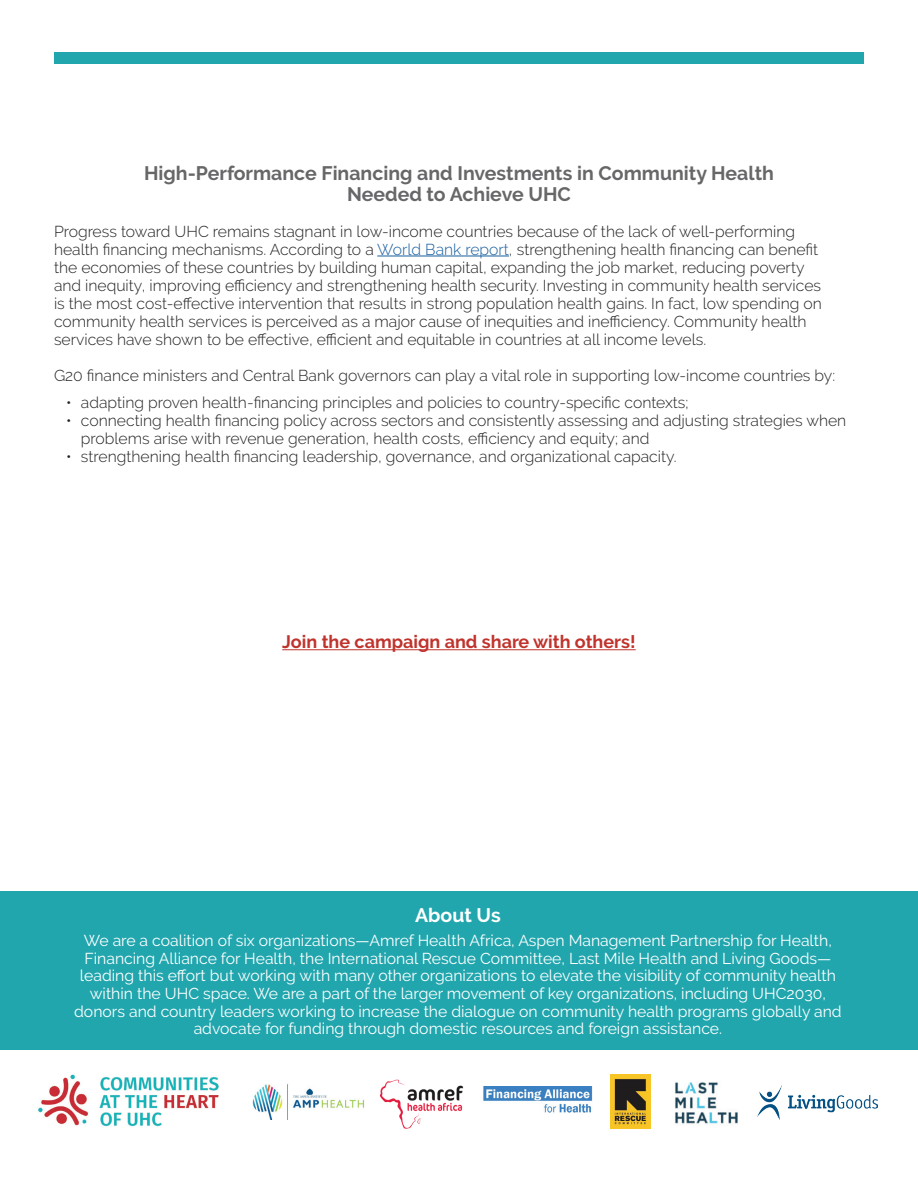
<style>
.page{position:relative;width:918px;height:1188px;background:#fff}
.page>*{position:absolute;margin:0;border:0;box-sizing:border-box;transform-origin:0 0}
.t1{font:700 19.5px/21px "Raleway";color:#67676a;text-align:center}
.t2{font:700 19.5px "Raleway";color:#fff}
.t3{font:700 18px "Raleway";color:#c0332c}
.t4{font:300 15.75px/18px "Raleway";color:#231f20}
.t5{font:15.75px/17.7px "Raleway";color:#fff;text-align:center}
.s1{color:#175d9e}
</style>
<div class="page">
<hr style="left:377px;top:256px;width:132px;height:1px;background:#175d9e">
<hr style="left:282px;top:649px;width:354px;height:1px;background:#c0332c">
<div style="left:0;top:891px;width:917px;height:159px;background:#21a6ae"></div>
<img style="left:758px;top:1085px;width:119px;height:34px">
<img style="left:253px;top:1084px;width:112px;height:35px">
<img style="left:380px;top:1079px;width:84px;height:49px">
<img style="left:675px;top:1082px;width:63px;height:42px">
<img style="left:610px;top:1074px;width:41px;height:54px">
<img style="left:483px;top:1087px;width:110px;height:26px">
<img style="left:38px;top:1074px;width:181px;height:53px">
<div style="left:54px;top:52px;width:810px;height:12px;background:#21a6ae"></div>
<p class="t1" style="left:144px;top:163px;width:631px">High-Performance Financing and Investments in Community Health<br>Needed to Achieve UHC</p>
<p class="t4" style="left:54px;top:222px;width:769px">Progress toward UHC remains stagnant in low-income countries because of the lack of well-performing health financing mechanisms. According to a <span class="s1">World Bank report</span>, strengthening health financing can benefit the economies of these countries by building human capital, expanding the job market, reducing poverty and inequity, improving efficiency and strengthening health security. Investing in community health services is the most cost-effective intervention that results in strong population health gains. In fact, low spending on community health services is perceived as a major cause of inequities and inefficiency. Community health services have shown to be effective, efficient and equitable in countries at all income levels.</p>
<p class="t4" style="left:54px;top:366px;width:783px">G20 finance ministers and Central Bank governors can play a vital role in supporting low-income countries by:</p>
<p class="t4" style="left:66px;top:393px;width:624px">• adapting proven health-financing principles and policies to country-specific contexts;</p>
<p class="t4" style="left:81px;top:411px;width:767px;text-indent:-15px">• connecting health financing policy across sectors and consistently assessing and adjusting strategies when problems arise with revenue generation, health costs, efficiency and equity; and</p>
<p class="t4" style="left:66px;top:447px;width:612px">• strengthening health financing leadership, governance, and organizational capacity.</p>
<p class="t3" style="left:282px;top:632px;width:355px">Join the campaign and share with others!</p>
<p class="t2" style="left:415px;top:904px;width:87px">About Us</p>
<p class="t5" style="left:74px;top:931px;width:769px">We are a coalition of six organizations—Amref Health Africa, Aspen Management Partnership for Health, Financing Alliance for Health, the International Rescue Committee, Last Mile Health and Living Goods— leading this effort but working with many other organizations to elevate the visibility of community health within the UHC space. We are a part of the larger movement of key organizations, including UHC2030, donors and country leaders working to increase the dialogue on community health programs globally and advocate for funding through domestic resources and foreign assistance.</p>
</div>
